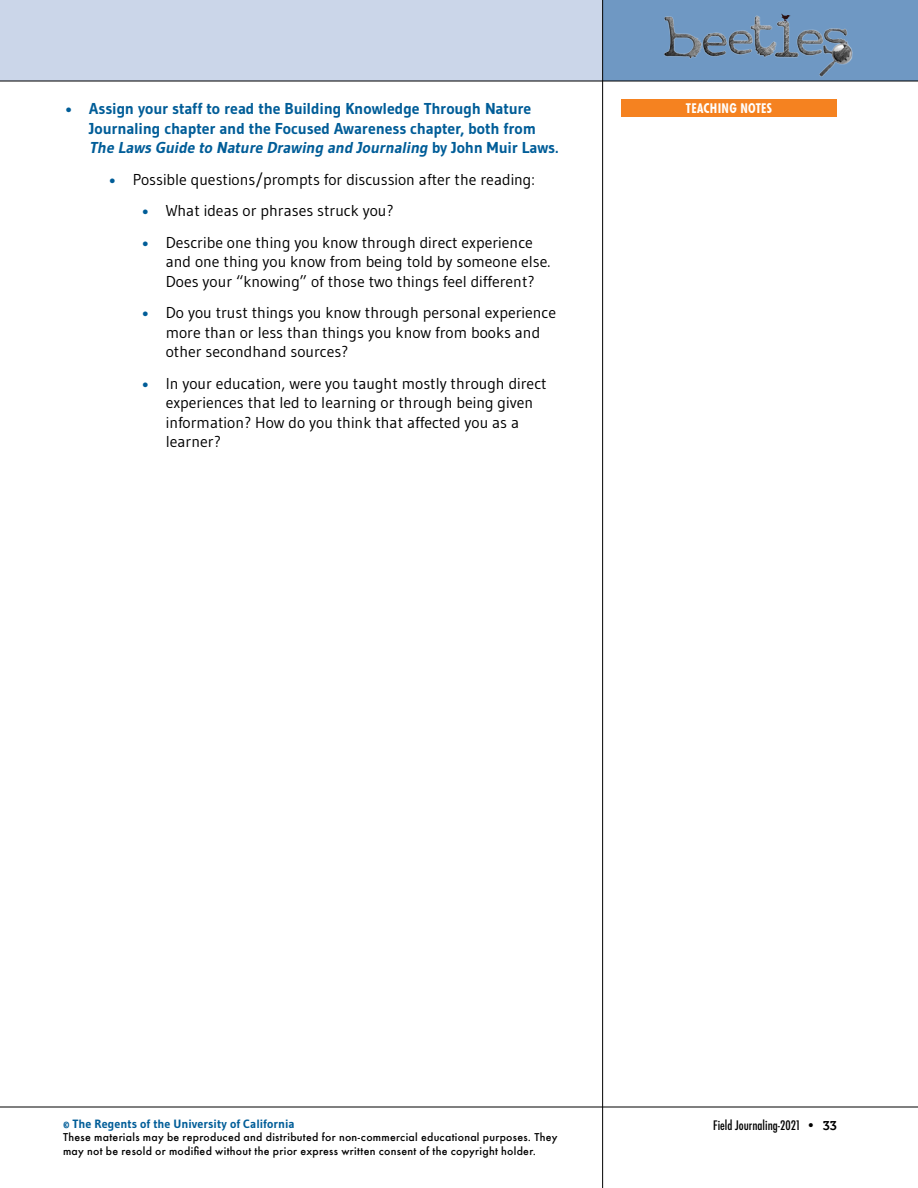
<style>
.page{position:relative;width:918px;height:1188px;background:#fff}
.page>*{position:absolute;margin:0;border:0;box-sizing:border-box;transform-origin:0 0}
.t1{font:15.75px/19.5px "Gudea";color:#000}
.t2{font:700 15.75px/19.5px "Gudea";letter-spacing:-.005em;color:#005d98}
.t3{font:700 condensed 13.5px "Futura BT";letter-spacing:.02em;color:#fff}
.t4{font:500 condensed 12.75px "Futura";color:#000}
.t5{font:700 12px "Gudea";color:#005d98}
.t6{font:500 10.5px/13.5px "Futura";letter-spacing:.025em;color:#000}
.s1{font-style:italic}
.s2{font-weight:700;color:#005d98}
.s3{font-family:"Museo 700";font-weight:400;font-stretch:normal}
</style>
<div class="page">
<div style="left:603px;top:0;width:315px;height:81px;background:#6f98c3"></div>
<div style="left:0;top:0;width:602px;height:81px;background:#cbd6e9"></div>
<img style="left:664px;top:13px;width:189px;height:64px">
<svg style="left:781px;top:14px;width:9px;height:8px"></svg>
<hr style="left:602px;top:0;width:1px;height:1188px;background:#000">
<div style="left:621px;top:99px;width:216px;height:18px;background:#f58220"></div>
<hr style="left:0;top:1107px;width:918px;height:1px;background:#000">
<hr style="left:0;top:81px;width:918px;height:1px;background:#000">
<p class="t2" style="left:65px;top:99px;width:468px">• Assign your staff to read the Building Knowledge Through Nature</p>
<p class="t3" style="left:686px;top:100px;width:88px">TEACHING NOTES</p>
<p class="t2" style="left:89px;top:118px;width:471px">Journaling chapter and the Focused Awareness chapter, both from<br><span class="s1">The Laws Guide to Nature Drawing and Journaling</span> by J o h n M u i r L a w s .</p>
<p class="t1" style="left:109px;top:169px;width:428px"><span class="s2">•</span> Possible questions/prompts for discussion after the reading:</p>
<p class="t1" style="left:142px;top:201px;width:254px"><span class="s2">•</span> What ideas or phrases struck you?</p>
<p class="t1" style="left:166px;top:232px;width:386px;text-indent:-24px"><span class="s2">•</span> Describe one thing you know through direct experience and one thing you know from being told by someone else.<br>Does your “knowing” of those two things feel different?</p>
<p class="t1" style="left:166px;top:303px;width:392px;text-indent:-24px"><span class="s2">•</span> Do you trust things you know through personal experience more than or less than things you know from books and other secondhand sources?</p>
<p class="t1" style="left:166px;top:373px;width:382px;text-indent:-24px"><span class="s2">•</span> In your education, were you taught mostly through direct experiences that led to learning or through being given information? How do you think that affected you as a learner?</p>
<p class="t5" style="left:63px;top:1116px;width:233px">© The Regents of the University of California</p>
<p class="t4" style="left:713px;top:1117px;width:125px">Field Journaling-2021 • <span class="s3">33</span></p>
<p class="t6" style="left:63px;top:1130px;width:496px">These materials may be reproduced and distributed for non-commercial educational purposes. They may not be resold or modified without the prior express written consent of the copyright holder.</p>
</div>
